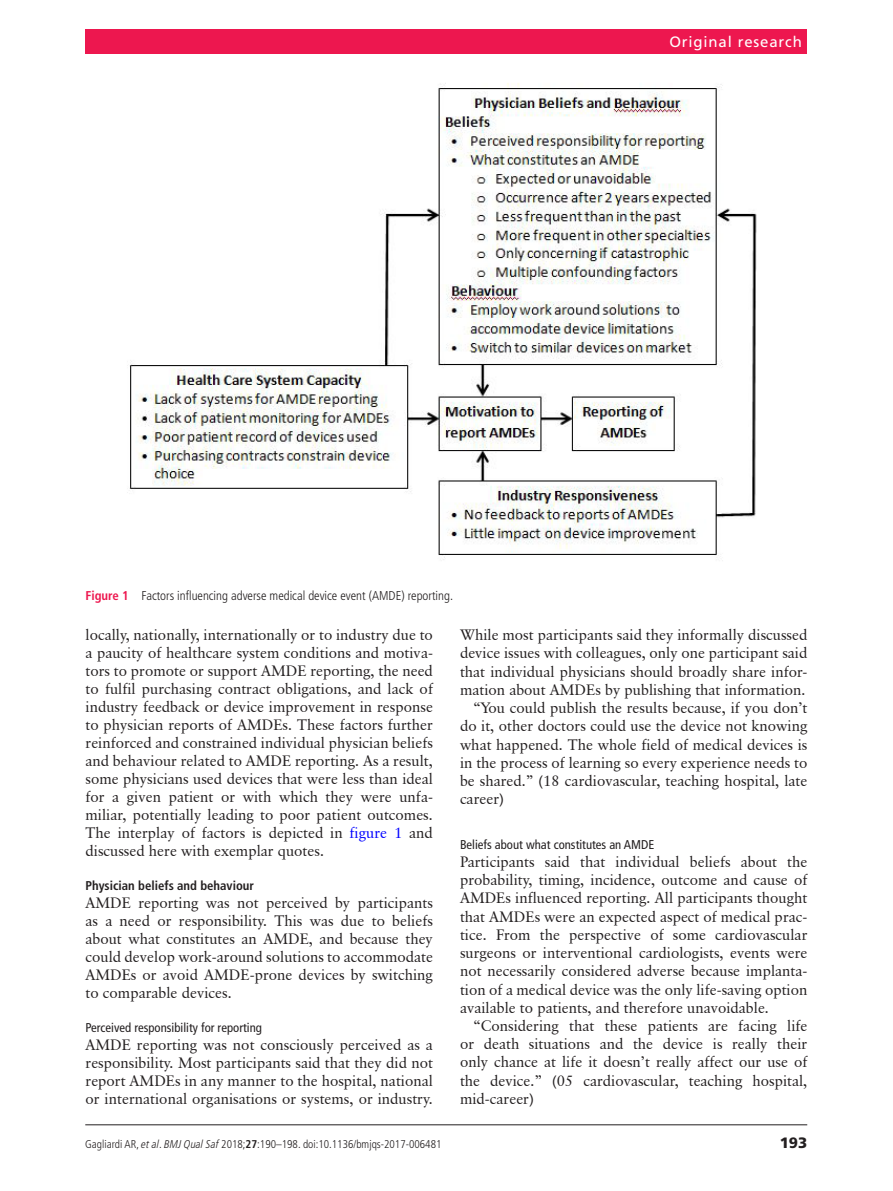
<style>
.page{position:relative;width:893px;height:1191px;background:#fff}
.page>*{position:absolute;margin:0;border:0;box-sizing:border-box;transform-origin:0 0}
.t1{font:15px/18px "Classical Garamond BT";color:#231f20;text-align:justify}
.t2{font:15px "Frutiger LT Std";letter-spacing:.055em;color:#fff}
.t3{font:900 15px "Frutiger LT Std";color:#231f20}
.t4{font:condensed 12.75px "Frutiger LT Pro";color:#231f20}
.t5{font:300 condensed 12.75px "Frutiger LT Pro";color:#231f20}
.t6{font:700 condensed 12.75px "Frutiger LT Pro";color:#231f20}
.t7{font:300 condensed 11.25px "Frutiger LT Pro";color:#231f20}
.s1{font-weight:700;color:#ed174f}
.s2{color:#00f}
.s3{font-style:italic}
.s4{font-weight:700}
</style>
<div class="page">
<hr style="left:85px;top:1124px;width:722px;height:1px;background:#231f20">
<div style="left:85px;top:30px;width:722px;height:24px;background:#ed174f"></div>
<img style="left:127px;top:83px;width:630px;height:478px">
<p class="t5" style="left:86px;top:588px;width:369px"><span class="s1">Figure 1</span> Factors influencing adverse medical device event (AMDE) reporting.</p>
<p class="t2" style="left:669px;top:33px;width:134px">Original research</p>
<p class="t1" style="left:86px;top:626px;width:349px">locally, nationally, internationally or to industry due to a paucity of healthcare system conditions and motiva&shy;tors to promote or support AMDE reporting, the need to fulfil purchasing contract obligations, and lack of industry feedback or device improvement in response to physician reports of AMDEs. These factors further reinforced and constrained individual physician beliefs and behaviour related to AMDE reporting. As a result, some physicians used devices that were less than ideal for a given patient or with which they were unfa&shy;miliar, potentially leading to poor patient outcomes.<br>The interplay of factors is depicted in <span class="s2">figure 1</span> and discussed here with exemplar quotes.</p>
<p class="t6" style="left:86px;top:878px;width:170px">Physician beliefs and behaviour</p>
<p class="t1" style="left:86px;top:893px;width:349px">AMDE reporting was not perceived by participants as a need or responsibility. This was due to beliefs about what constitutes an AMDE, and because they could develop work-around solutions to accommodate AMDEs or avoid AMDE-prone devices by switching to comparable devices.</p>
<p class="t4" style="left:86px;top:1020px;width:178px">Perceived responsibility for reporting</p>
<p class="t1" style="left:86px;top:1035px;width:349px">AMDE reporting was not consciously perceived as a responsibility. Most participants said that they did not report AMDEs in any manner to the hospital, national or international organisations or systems, or industry.</p>
<p class="t1" style="left:460px;top:626px;width:349px">While most participants said they informally discussed</p>
<p class="t1" style="left:460px;top:644px;width:349px">device issues with colleagues, only one participant said</p>
<p class="t1" style="left:460px;top:662px;width:349px">that individual physicians should broadly share infor-</p>
<p class="t1" style="left:460px;top:680px;width:347px">mation about AMDEs by publishing that information.</p>
<p class="t1" style="left:473px;top:698px;width:335px">“You could publish the results because, if you don’t</p>
<p class="t1" style="left:460px;top:717px;width:349px">do it, other doctors could use the device not knowing</p>
<p class="t1" style="left:460px;top:735px;width:349px">what happened. The whole field of medical devices is</p>
<p class="t1" style="left:460px;top:753px;width:349px">in the process of learning so every experience needs to</p>
<p class="t1" style="left:460px;top:771px;width:349px">be shared.” (18 cardiovascular, teaching hospital, late</p>
<p class="t1" style="left:460px;top:789px;width:46px">career)</p>
<p class="t4" style="left:460px;top:837px;width:196px">Beliefs about what constitutes an AMDE</p>
<p class="t1" style="left:460px;top:852px;width:349px">Participants said that individual beliefs about the probability, timing, incidence, outcome and cause of AMDEs influenced reporting. All participants thought that AMDEs were an expected aspect of medical prac&shy;tice. From the perspective of some cardiovascular surgeons or interventional cardiologists, events were not necessarily considered adverse because implanta&shy;tion of a medical device was the only life-saving option available to patients, and therefore unavoidable.</p>
<p class="t1" style="left:460px;top:1016px;width:349px;text-indent:14px">“Considering that these patients are facing life or death situations and the device is really their only chance at life it doesn’t really affect our use of the device.” (05 cardiovascular, teaching hospital, mid-career)</p>
<p class="t7" style="left:85px;top:1137px;width:358px">Gagliardi AR, <span class="s3">et al</span>. <span class="s3">BMJ Qual Saf</span> 2018;<span class="s4">27</span>:190–198. doi:10.1136/bmjqs-2017-006481</p>
<p class="t3" style="left:780px;top:1133px;width:29px">193</p>
</div>
